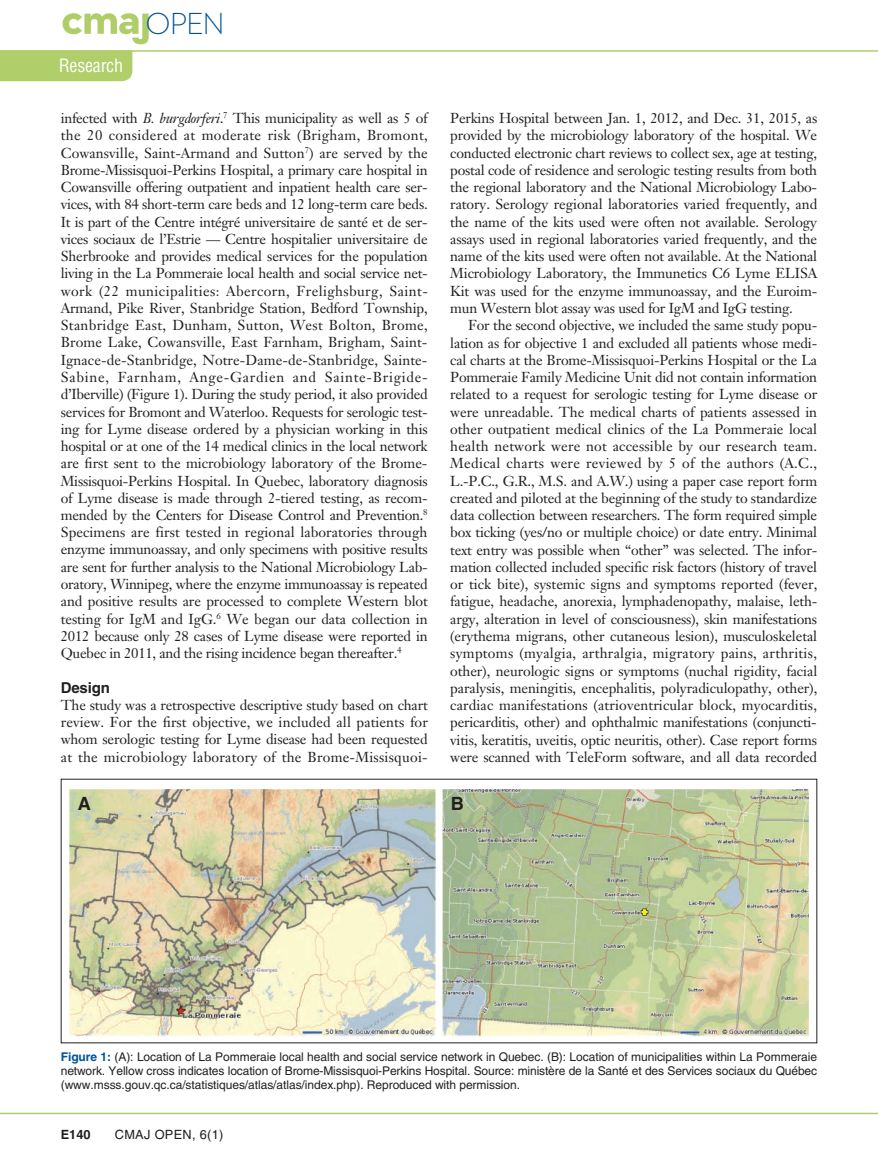
<style>
.page{position:relative;width:878px;height:1175px;background:#fff}
.page>*{position:absolute;margin:0;border:0;box-sizing:border-box;transform-origin:0 0}
.t1{font:300 31.05px "Neutraface 2 Text";color:#005295}
.t2{font:700 18.3px "Helvetica LT Std";color:#231f20}
.t3{font:condensed 18px "Helvetica LT Std";letter-spacing:-.01em;color:#fff}
.t4{font:700 15px "Helvetica LT Std";letter-spacing:-.01em;color:#231f20}
.t5{font:14.25px/17.2px "Janson Text LT Std";letter-spacing:-.015em;color:#231f20;text-align:justify}
.t6{font:12.75px "Helvetica LT Std";letter-spacing:.025em;color:#231f20}
.t7{font:700 12.75px "Helvetica LT Std";color:#231f20}
.t8{font:12px/14.2px "Helvetica LT Std";letter-spacing:-.005em;color:#231f20;text-align:justify}
.s1{font-style:italic}
.s2{font-weight:700;color:#005295}
</style>
<div class="page">
<hr style="left:0;top:1112px;width:878px;height:2px;background:#afce69">
<svg style="left:63px;top:13px;width:86px;height:31px"></svg>
<hr style="left:0;top:50px;width:878px;height:2px;background:#afce69">
<div style="left:0;top:52px;width:132px;height:29px;background:#b0ce69"></div>
<img style="left:70px;top:789px;width:365px;height:247px">
<img style="left:442px;top:789px;width:366px;height:247px">
<svg style="left:640px;top:908px;width:8px;height:7px"></svg>
<h1 class="t1" style="left:145px;top:4px;width:81px">OPEN</h1>
<p class="t3" style="left:59px;top:54px;width:66px">Research</p>
<p class="t5" style="left:61px;top:109px;width:368px">infected with <span class="s1">B. burgdorferi</span>.<sup>7</sup> This municipality as well as 5 of the 20 considered at moderate risk (Brigham, Bromont, Cowansville, Saint-Armand and Sutton<sup>7</sup>) are served by the Brome-Missisquoi-Perkins Hospital, a primary care hospital in Cowansville offering outpatient and inpatient health care ser&shy;vices, with 84 short-term care beds and 12 long-term care beds.<br>It is part of the Centre intégré universitaire de santé et de ser&shy;vices sociaux de l’Estrie — Centre hospitalier universitaire de Sherbrooke and provides medical services for the population living in the La Pommeraie local health and social service net&shy;work (22 municipalities: Abercorn, Frelighsburg, Saint-Armand, Pike River, Stanbridge Station, Bedford Township, Stanbridge East, Dunham, Sutton, West Bolton, Brome, Brome Lake, Cowansville, East Farnham, Brigham, Saint-Ignace-de-Stanbridge, Notre-Dame-de-Stanbridge, Sainte-Sabine, Farnham, Ange-Gardien and Sainte-Brigide&shy;d’Iberville) (Figure 1). During the study period, it also provided services for Bromont and Waterloo. Requests for serologic test&shy;ing for Lyme disease ordered by a physician working in this hospital or at one of the 14 medical clinics in the local network are first sent to the microbiology laboratory of the Brome-Missisquoi-Perkins Hospital. In Quebec, laboratory diagnosis of Lyme disease is made through 2-tiered testing, as recom&shy;mended by the Centers for Disease Control and Prevention.<sup>8<br></sup>Specimens are first tested in regional laboratories through enzyme immunoassay, and only specimens with positive results are sent for further analysis to the National Microbiology Lab&shy;oratory, Winnipeg, where the enzyme immunoassay is repeated and positive results are processed to complete Western blot testing for IgM and IgG.<sup>6</sup> We began our data collection in 2012 because only 28 cases of Lyme disease were reported in Quebec in 2011, and the rising incidence began thereafter.<sup>4</sup></p>
<p class="t4" style="left:61px;top:678px;width:51px">Design</p>
<p class="t5" style="left:61px;top:696px;width:368px">The study was a retrospective descriptive study based on chart review. For the first objective, we included all patients for whom serologic testing for Lyme disease had been requested at the microbiology laboratory of the Brome-Missisquoi-</p>
<p class="t5" style="left:450px;top:109px;width:368px">Perkins Hospital between Jan. 1, 2012, and Dec. 31, 2015, as provided by the microbiology laboratory of the hospital. We conducted electronic chart reviews to collect sex, age at testing, postal code of residence and serologic testing results from both the regional laboratory and the National Microbiology Labo&shy;ratory. Serology regional laboratories varied frequently, and the name of the kits used were often not available. Serology assays used in regional laboratories varied frequently, and the name of the kits used were often not available. At the National Microbiology Laboratory, the Immunetics C6 Lyme ELISA Kit was used for the enzyme immunoassay, and the Euroim&shy;mun Western blot assay was used for IgM and IgG testing.</p>
<p class="t5" style="left:450px;top:316px;width:369px;text-indent:18px">For the second objective, we included the same study popu&shy;lation as for objective 1 and excluded all patients whose medi&shy;cal charts at the Brome-Missisquoi-Perkins Hospital or the La Pommeraie Family Medicine Unit did not contain information related to a request for serologic testing for Lyme disease or were unreadable. The medical charts of patients assessed in other outpatient medical clinics of the La Pommeraie local health network were not accessible by our research team.<br>Medical charts were reviewed by 5 of the authors (A.C., L.-P.C., G.R., M.S. and A.W.) using a paper case report form created and piloted at the beginning of the study to standardize data collection between researchers. The form required simple box ticking (yes/no or multiple choice) or date entry. Minimal text entry was possible when “other” was selected. The infor&shy;mation collected included specific risk factors (history of travel or tick bite), systemic signs and symptoms reported (fever, fatigue, headache, anorexia, lymphadenopathy, malaise, leth&shy;argy, alteration in level of consciousness), skin manifestations (erythema migrans, other cutaneous lesion), musculoskeletal symptoms (myalgia, arthralgia, migratory pains, arthritis, other), neurologic signs or symptoms (nuchal rigidity, facial paralysis, meningitis, encephalitis, polyradiculopathy, other), cardiac manifestations (atrioventricular block, myocarditis, pericarditis, other) and ophthalmic manifestations (conjuncti&shy;vitis, keratitis, uveitis, optic neuritis, other). Case report forms were scanned with TeleForm software, and all data recorded</p>
<p class="t2" style="left:78px;top:792px;width:15px">A</p>
<p class="t2" style="left:450px;top:792px;width:15px">B</p>
<p class="t8" style="left:61px;top:1049px;width:758px"><span class="s2">Figure 1:</span> (A): Location of La Pommeraie local health and social service network in Quebec. (B): Location of municipalities within La Pommeraie network. Yellow cross indicates location of Brome-Missisquoi-Perkins Hospital. Source: ministère de la Santé et des Services sociaux du Québec (www.msss.gouv.qc.ca/statistiques/atlas/atlas/index.php). Reproduced with permission.</p>
<p class="t7" style="left:61px;top:1126px;width:31px">E140</p>
<p class="t6" style="left:115px;top:1127px;width:110px">CMAJ OPEN, 6(1)</p>
</div>
